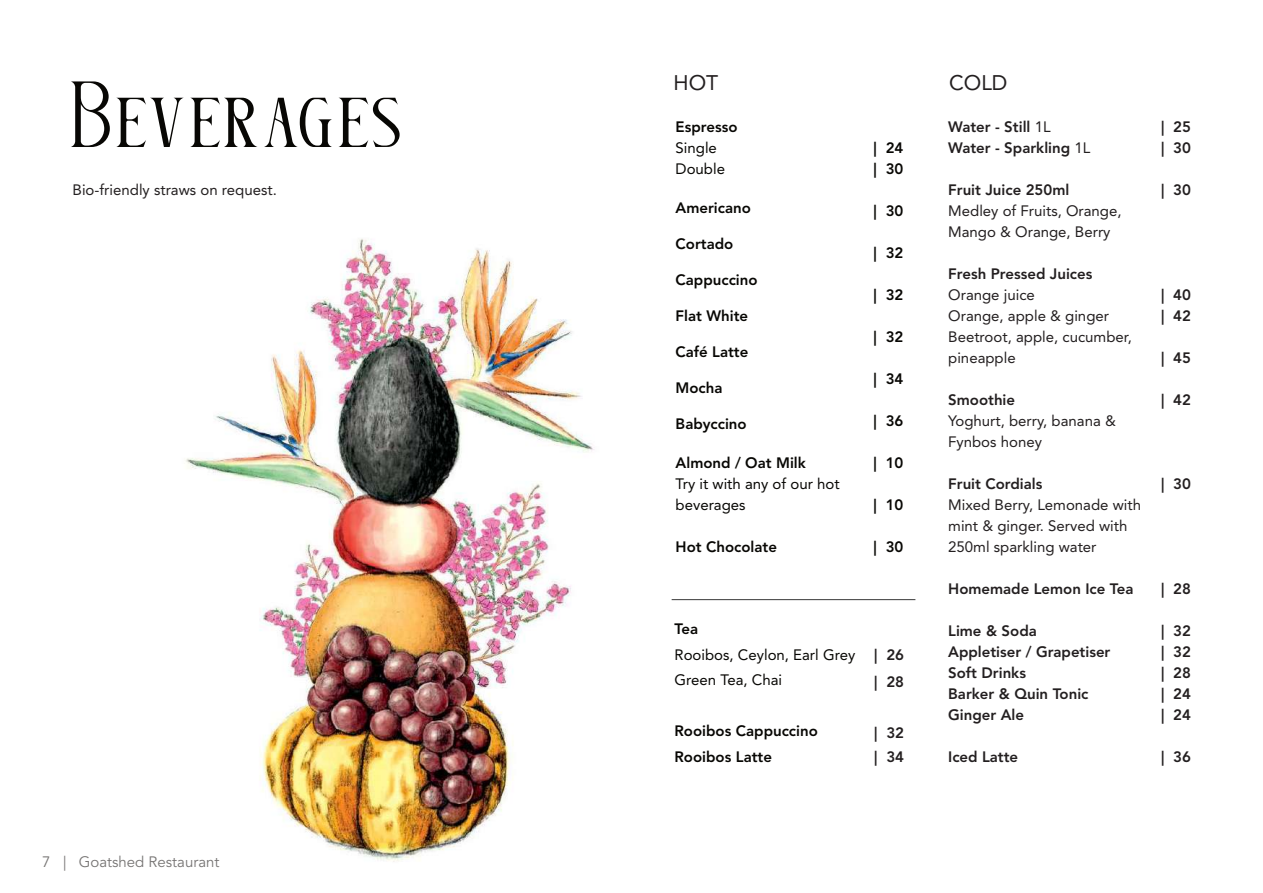
<style>
.page{position:relative;width:1263px;height:893px;background:#fff}
.page>*{position:absolute;margin:0;border:0;box-sizing:border-box;transform-origin:0 0}
.t1{font:75px "Glorando";color:#080704}
.t2{font:21px "Avenir LT Std";color:#231f20}
.t3{font:800 15px/21px "Avenir LT Std";color:#231f20}
.t4{font:15px/21px "Avenir LT Std";color:#231f20}
.t5{font:800 15px/21px "Avenir LT Std";color:#080704}
.t6{font:15px/21px "Avenir LT Std";color:#080704}
.t7{font:15px "Avenir LT Std";color:#767473}
.s1{font-weight:400}
</style>
<div class="page">
<img style="left:185px;top:238px;width:410px;height:624px">
<hr style="left:672px;top:599px;width:243px;height:1px;background:#393939">
<h1 class="t1" style="left:71px;top:62px;width:333px">Beverages</h1>
<p class="t4" style="left:73px;top:181px;width:206px">Bio-friendly straws on request.</p>
<p class="t7" style="left:42px;top:856px;width:179px">7 | Goatshed Restaurant</p>
<h2 class="t2" style="left:674px;top:74px;width:46px">HOT</h2>
<p class="t5" style="left:676px;top:118px;width:63px">Espresso</p>
<p class="t6" style="left:676px;top:139px;width:51px">Single<br>Double</p>
<p class="t5" style="left:676px;top:199px;width:77px">Americano</p>
<p class="t5" style="left:676px;top:235px;width:59px">Cortado</p>
<p class="t5" style="left:676px;top:271px;width:83px">Cappuccino</p>
<p class="t5" style="left:676px;top:307px;width:74px">Flat White</p>
<p class="t5" style="left:676px;top:343px;width:74px">Café Latte</p>
<p class="t5" style="left:676px;top:379px;width:48px">Mocha</p>
<p class="t5" style="left:676px;top:415px;width:73px">Babyccino</p>
<p class="t5" style="left:676px;top:454px;width:132px">Almond / Oat Milk</p>
<p class="t6" style="left:676px;top:475px;width:166px">Try it with any of our hot beverages</p>
<p class="t5" style="left:676px;top:538px;width:103px">Hot Chocolate</p>
<p class="t5" style="left:873px;top:139px;width:31px">| 24 | 30</p>
<p class="t5" style="left:873px;top:202px;width:31px">| 30</p>
<p class="t5" style="left:873px;top:244px;width:31px">| 32</p>
<p class="t5" style="left:873px;top:286px;width:31px">| 32</p>
<p class="t5" style="left:873px;top:328px;width:31px">| 32</p>
<p class="t5" style="left:873px;top:370px;width:31px">| 34</p>
<p class="t5" style="left:873px;top:412px;width:31px">| 36</p>
<p class="t5" style="left:873px;top:454px;width:31px">| 10</p>
<p class="t5" style="left:873px;top:496px;width:31px">| 10</p>
<p class="t5" style="left:873px;top:538px;width:31px">| 30</p>
<p class="t5" style="left:674px;top:620px;width:25px">Tea</p>
<p class="t6" style="left:674px;top:643px;width:182px;line-height:25.5px">Rooibos, Ceylon, Earl Grey<br>Green Tea, Chai</p>
<p class="t5" style="left:674px;top:720px;width:145px;line-height:25.5px">Rooibos Cappuccino<br>Rooibos Latte</p>
<p class="t3" style="left:874px;top:642px;width:31px;line-height:27px">| 26 | 28</p>
<p class="t3" style="left:874px;top:722px;width:31px;line-height:24px">| 32 | 34</p>
<h2 class="t2" style="left:949px;top:74px;width:60px">COLD</h2>
<p class="t3" style="left:948px;top:118px;width:144px">Water - Still <span class="s1">1L<br></span>Water - Sparkling <span class="s1">1L</span></p>
<p class="t3" style="left:948px;top:181px;width:123px">Fruit Juice 250ml</p>
<p class="t4" style="left:948px;top:202px;width:175px">Medley of Fruits, Orange,<br>Mango &amp; Orange, Berry</p>
<p class="t3" style="left:948px;top:265px;width:146px">Fresh Pressed Juices</p>
<p class="t4" style="left:948px;top:286px;width:185px">Orange juice<br>Orange, apple &amp; ginger<br>Beetroot, apple, cucumber, pineapple</p>
<p class="t3" style="left:948px;top:391px;width:68px">Smoothie</p>
<p class="t4" style="left:948px;top:412px;width:169px">Yoghurt, berry, banana &amp;<br>Fynbos honey</p>
<p class="t3" style="left:948px;top:475px;width:96px">Fruit Cordials</p>
<p class="t4" style="left:948px;top:496px;width:194px">Mixed Berry, Lemonade with mint &amp; ginger. Served with<br>250ml sparkling water</p>
<p class="t3" style="left:948px;top:580px;width:187px">Homemade Lemon Ice Tea</p>
<p class="t3" style="left:948px;top:622px;width:164px">Lime &amp; Soda<br>Appletiser / Grapetiser<br>Soft Drinks<br>Barker &amp; Quin Tonic<br>Ginger Ale</p>
<p class="t3" style="left:948px;top:748px;width:72px">Iced Latte</p>
<p class="t3" style="left:1161px;top:118px;width:31px">| 25 | 30</p>
<p class="t3" style="left:1161px;top:181px;width:31px">| 30</p>
<p class="t3" style="left:1161px;top:286px;width:31px">| 40 | 42</p>
<p class="t3" style="left:1161px;top:349px;width:31px">| 45</p>
<p class="t3" style="left:1161px;top:391px;width:31px">| 42</p>
<p class="t3" style="left:1161px;top:475px;width:31px">| 30</p>
<p class="t3" style="left:1161px;top:580px;width:31px">| 28</p>
<p class="t3" style="left:1161px;top:622px;width:31px;text-align:justify">| 32 | 32 | 28 | 24 | 24</p>
<p class="t3" style="left:1161px;top:748px;width:31px">| 36</p>
</div>
